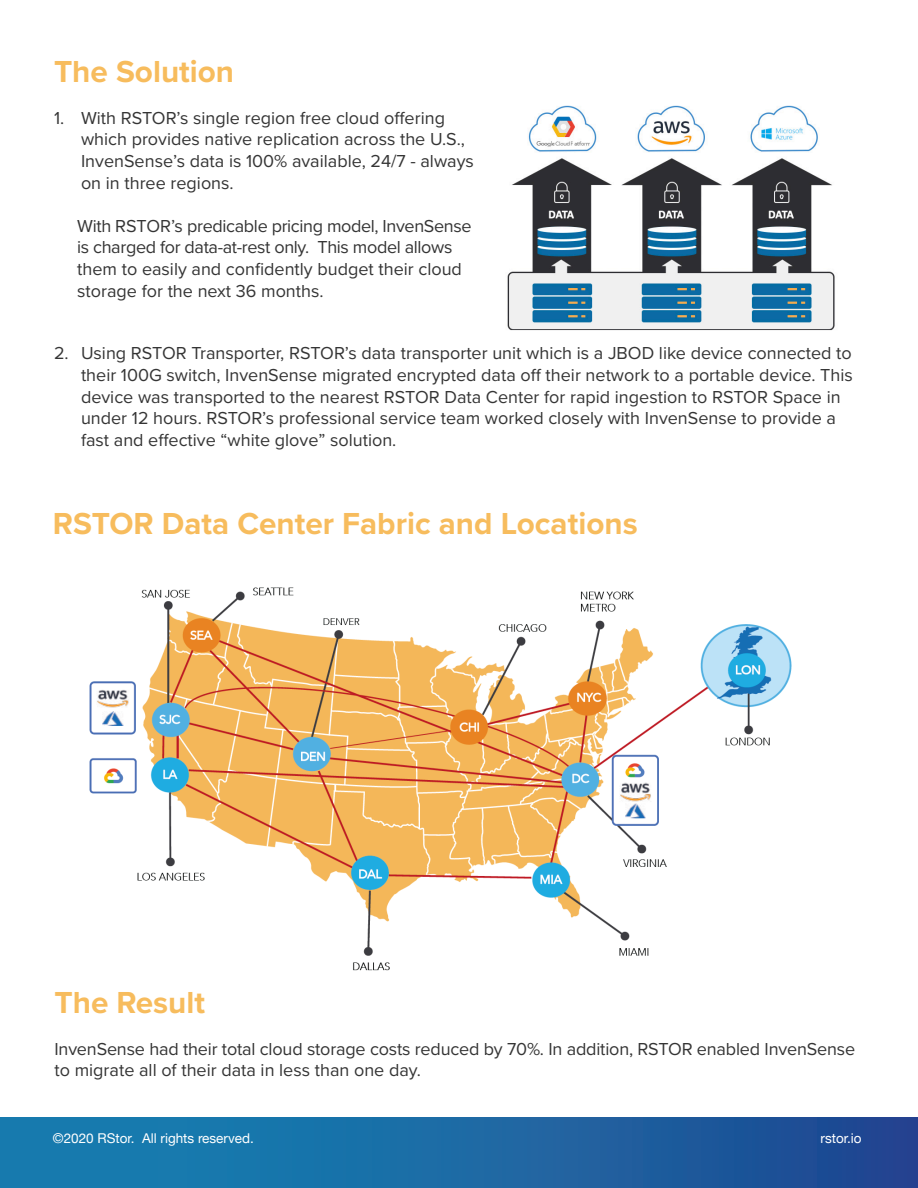
<style>
.page{position:relative;width:918px;height:1188px;background:#fff}
.page>*{position:absolute;margin:0;border:0;box-sizing:border-box;transform-origin:0 0}
.t1{font:700 31.5px "Proxima Nova";color:#f7bc5d}
.t2{font:18px/21.6px "Proxima Nova";color:#353535}
.t3{font:18px/21.6px "Proxima Nova";letter-spacing:-.02em;color:#353535}
.t4{font:13.5px "Helvetica Neue";color:#fff}
</style>
<div class="page">
<div style="left:0;top:1118px;width:918px;height:70px;background:linear-gradient(to right,#1685b4,#214992)"></div>
<img style="left:507px;top:105px;width:328px;height:226px">
<img style="left:89px;top:587px;width:703px;height:384px">
<p class="t1" style="left:54px;top:48px;width:182px">The Solution</p>
<p class="t2" style="left:81px;top:106px;width:394px;text-indent:-27px">1. With RSTOR’s single region free cloud offering which provides native replication across the U.S., InvenSense’s data is 100% available, 24/7 - always on in three regions.</p>
<p class="t3" style="left:77px;top:214px;width:396px">With RSTOR’s predicable pricing model, InvenSense is charged for data-at-rest only. This model allows them to easily and confidently budget their cloud storage for the next 36 months.</p>
<p class="t2" style="left:81px;top:342px;width:773px;text-indent:-27px">2. Using RSTOR Transporter, RSTOR’s data transporter unit which is a JBOD like device connected to their 100G switch, InvenSense migrated encrypted data off their network to a portable device. This device was transported to the nearest RSTOR Data Center for rapid ingestion to RSTOR Space in under 12 hours. RSTOR’s professional service team worked closely with InvenSense to provide a fast and effective “white glove” solution.</p>
<p class="t1" style="left:53px;top:500px;width:586px">RSTOR Data Center Fabric and Locations</p>
<p class="t1" style="left:54px;top:979px;width:152px">The Result</p>
<p class="t2" style="left:54px;top:1037px;width:802px">InvenSense had their total cloud storage costs reduced by 70%. In addition, RSTOR enabled InvenSense to migrate all of their data in less than one day.</p>
<p class="t4" style="left:53px;top:1128px;width:202px">©2020 RStor. All rights reserved.</p>
<p class="t4" style="left:821px;top:1128px;width:42px">rstor.io</p>
</div>
